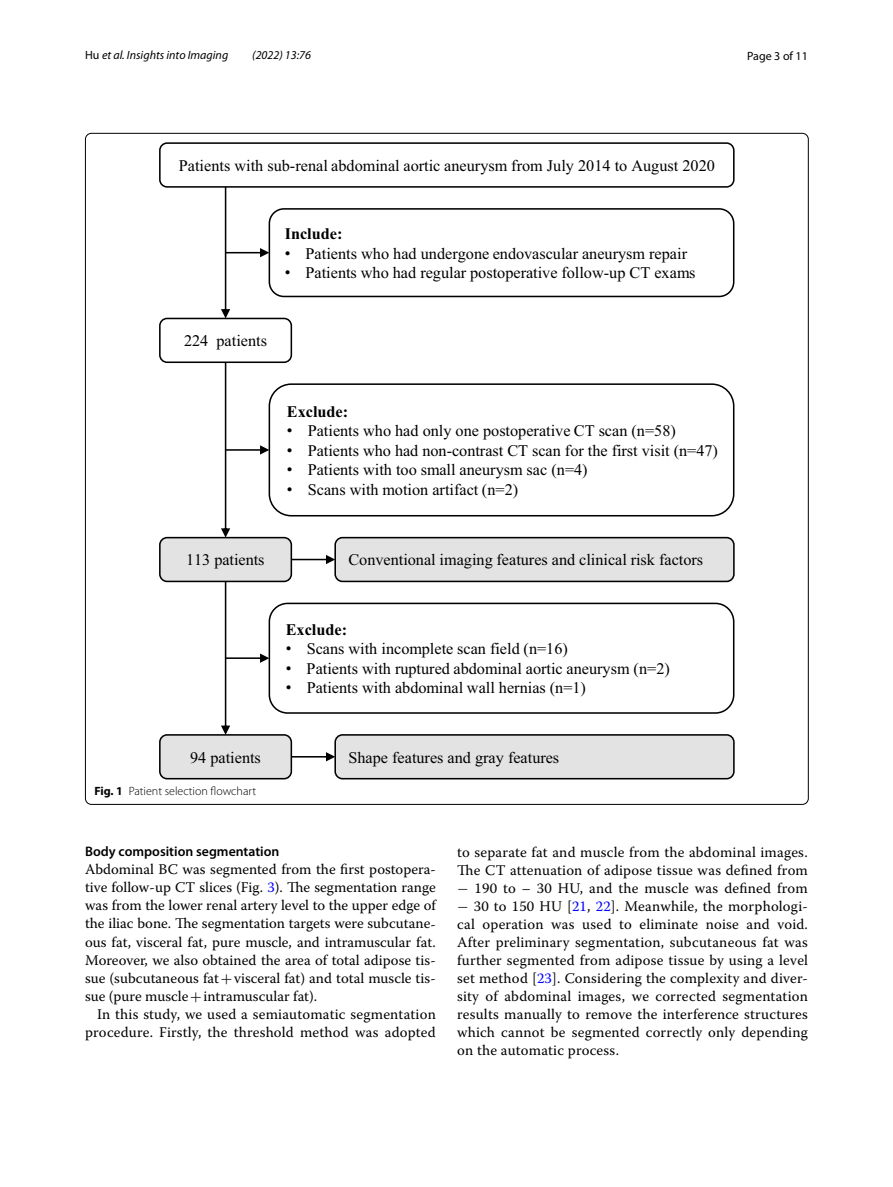
<style>
.page{position:relative;width:893px;height:1187px;background:#fff}
.page>*{position:absolute;margin:0;border:0;box-sizing:border-box;transform-origin:0 0}
.t1{font:16.2px "Times New Roman";color:#000}
.t2{font:700 16.2px "Times New Roman";color:#000}
.t3{font:14.7px/18px "Warnock Pro";letter-spacing:.015em;color:#000;text-align:justify}
.t4{font:600 13.8px "Myriad Pro";color:#000}
.t5{font:italic 12px "Myriad Pro";color:#000}
.t6{font:300 12px "Myriad Pro";color:#000}
.t7{font:12px "Myriad Pro";color:#000}
.s1{font-style:normal}
.s2{font-family:"Arial"}
.s3{font-weight:700}
.s4{color:#00f}
.s5{font-family:"MTSY"}
</style>
<div class="page">
<div style="left:159px;top:142px;width:576px;height:46px;border:2px solid #000;border-radius:7px"></div>
<div style="left:269px;top:208px;width:465px;height:89px;border:2px solid #000;border-radius:15px"></div>
<div style="left:159px;top:318px;width:133px;height:45px;border:2px solid #000;border-radius:7px"></div>
<div style="left:269px;top:383px;width:465px;height:133px;border:2px solid #000;border-radius:22px"></div>
<svg style="left:221px;top:362px;width:48px;height:175px"></svg>
<div style="left:160px;top:537px;width:131px;height:44px;background:#e3e3e3;border-radius:7px"></div>
<div style="left:159px;top:537px;width:133px;height:45px;border:2px solid #000;border-radius:7px"></div>
<div style="left:335px;top:537px;width:399px;height:44px;background:#e3e3e3;border-radius:7px"></div>
<div style="left:334px;top:537px;width:401px;height:45px;border:2px solid #000;border-radius:7px"></div>
<svg style="left:291px;top:555px;width:44px;height:9px"></svg>
<div style="left:269px;top:602px;width:465px;height:111px;border:2px solid #000;border-radius:18px"></div>
<div style="left:160px;top:734px;width:131px;height:44px;background:#e3e3e3;border-radius:7px"></div>
<div style="left:159px;top:734px;width:133px;height:45px;border:2px solid #000;border-radius:7px"></div>
<div style="left:335px;top:734px;width:399px;height:44px;background:#e3e3e3;border-radius:7px"></div>
<div style="left:334px;top:734px;width:401px;height:45px;border:2px solid #000;border-radius:7px"></div>
<svg style="left:291px;top:752px;width:44px;height:9px"></svg>
<svg style="left:221px;top:581px;width:48px;height:153px"></svg>
<svg style="left:221px;top:187px;width:48px;height:131px"></svg>
<p class="t5" style="left:85px;top:48px;width:145px"><span class="s1">Hu</span> et al. Insights into Imaging</p>
<p class="t5" style="left:252px;top:48px;width:60px">(2022) 13:76</p>
<p class="t7" style="left:747px;top:48px;width:62px">Page 3 of 11</p>
<p class="t1" style="left:179px;top:155px;width:538px">Patients with sub-renal abdominal aortic aneurysm from July 2014 to August 2020</p>
<p class="t2" style="left:285px;top:222px;width:59px">Include:</p>
<p class="t1" style="left:285px;top:242px;width:404px"><span class="s2">•</span> Patients who had undergone endovascular aneurysm repair</p>
<p class="t1" style="left:285px;top:262px;width:412px"><span class="s2">•</span> Patients who had regular postoperative follow-up CT exams</p>
<p class="t1" style="left:184px;top:330px;width:84px">224 patients</p>
<p class="t2" style="left:287px;top:400px;width:63px">Exclude:</p>
<p class="t1" style="left:287px;top:420px;width:390px"><span class="s2">•</span> Patients who had only one postoperative CT scan (n=58)</p>
<p class="t1" style="left:287px;top:439px;width:433px"><span class="s2">•</span> Patients who had non-contrast CT scan for the first visit (n=47)</p>
<p class="t1" style="left:287px;top:459px;width:302px"><span class="s2">•</span> Patients with too small aneurysm sac (n=4)</p>
<p class="t1" style="left:287px;top:478px;width:233px"><span class="s2">•</span> Scans with motion artifact (n=2)</p>
<p class="t1" style="left:186px;top:549px;width:80px">113 patients</p>
<p class="t1" style="left:348px;top:549px;width:356px">Conventional imaging features and clinical risk factors</p>
<p class="t2" style="left:286px;top:618px;width:63px">Exclude:</p>
<p class="t1" style="left:286px;top:638px;width:284px"><span class="s2">•</span> Scans with incomplete scan field (n=16)</p>
<p class="t1" style="left:286px;top:657px;width:385px"><span class="s2">•</span> Patients with ruptured abdominal aortic aneurysm (n=2)</p>
<p class="t1" style="left:286px;top:677px;width:302px"><span class="s2">•</span> Patients with abdominal wall hernias (n=1)</p>
<p class="t1" style="left:190px;top:746px;width:72px">94 patients</p>
<p class="t1" style="left:348px;top:746px;width:212px">Shape features and gray features</p>
<p class="t6" style="left:94px;top:784px;width:163px"><span class="s3">Fig. 1</span> Patient selection flowchart</p>
<p class="t4" style="left:85px;top:843px;width:196px">Body composition segmentation</p>
<p class="t3" style="left:85px;top:860px;width:352px">Abdominal BC was segmented from the first postopera&shy;tive follow-up CT slices (Fig. <span class="s4">3</span>). The segmentation range was from the lower renal artery level to the upper edge of the iliac bone. The segmentation targets were subcutane&shy;ous fat, visceral fat, pure muscle, and intramuscular fat.<br>Moreover, we also obtained the area of total adipose tis&shy;sue (subcutaneous fat<span class="s5">+</span>visceral fat) and total muscle tis&shy;sue (pure muscle<span class="s5">+</span>intramuscular fat).</p>
<p class="t3" style="left:85px;top:1004px;width:352px;text-align:right">In this study, we used a semiautomatic segmentation procedure. Firstly, the threshold method was adopted</p>
<p class="t3" style="left:457px;top:842px;width:352px">to separate fat and muscle from the abdominal images.<br>The CT attenuation of adipose tissue was defined from <span class="s5">−</span> 190 to – 30 HU, and the muscle was defined from <span class="s5">−</span> 30 to 150 HU [<span class="s4">21</span>, <span class="s4">22</span>]. Meanwhile, the morphologi&shy;cal operation was used to eliminate noise and void.<br>After preliminary segmentation, subcutaneous fat was further segmented from adipose tissue by using a level set method [<span class="s4">23</span>]. Considering the complexity and diver&shy;sity of abdominal images, we corrected segmentation results manually to remove the interference structures which cannot be segmented correctly only depending on the automatic process.</p>
</div>
